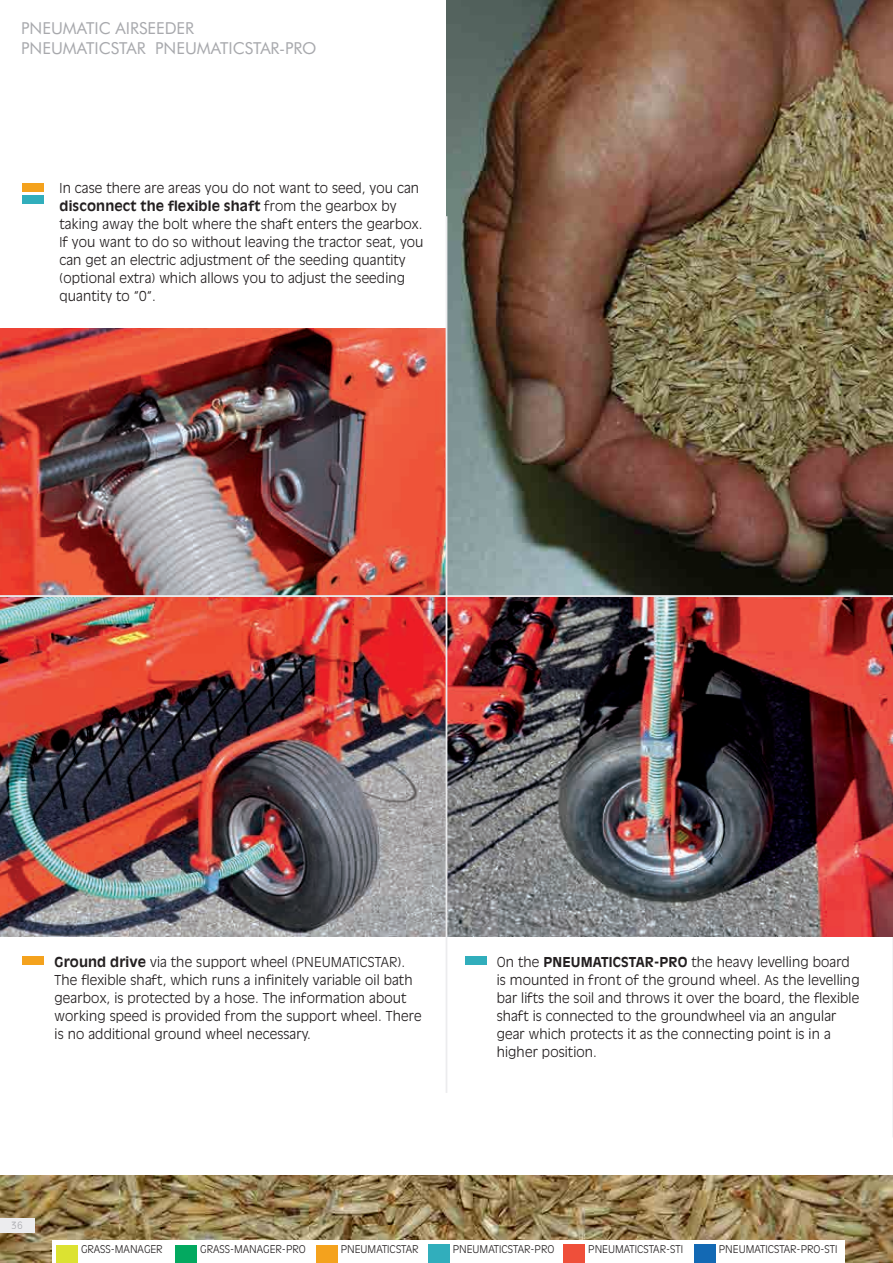
<style>
.page{position:relative;width:893px;height:1263px;background:#fff}
.page>*{position:absolute;margin:0;border:0;box-sizing:border-box;transform-origin:0 0}
.t1{font:16.5px/19.8px "Futura BT";color:#a8a9ad}
.t2{font:300 13.5px/18px "Antique Olive Std";letter-spacing:.01em;color:#231f20}
.t3{font:300 10.5px "Antique Olive Std";color:#231f20}
.t4{font:300 9.75px "Incised 901 BT";color:#a8a9ad}
.s1{font-weight:700}
</style>
<div class="page">
<img style="left:0;top:328px;width:446px;height:608px">
<img style="left:0;top:1175px;width:893px;height:88px">
<img style="left:446px;top:0;width:447px;height:936px">
<hr style="left:892px;top:827px;width:1px;height:310px;background:#ececee">
<hr style="left:446px;top:216px;width:1px;height:877px;background:#ececee">
<hr style="left:0;top:595px;width:893px;height:2px;background:#ececee">
<div style="left:0;top:1218px;width:34px;height:15px;background:#ececee"></div>
<div style="left:22px;top:196px;width:21px;height:8px;background:#31aebc"></div>
<div style="left:22px;top:183px;width:21px;height:8px;background:#f4a21d"></div>
<div style="left:465px;top:956px;width:21px;height:9px;background:#31aebc"></div>
<div style="left:22px;top:956px;width:22px;height:9px;background:#f4a21d"></div>
<div style="left:52px;top:1240px;width:793px;height:23px;background:#fff"></div>
<div style="left:56px;top:1245px;width:22px;height:18px;background:#dce231"></div>
<div style="left:175px;top:1245px;width:22px;height:18px;background:#03a960"></div>
<div style="left:316px;top:1245px;width:21px;height:18px;background:#f4a21d"></div>
<div style="left:428px;top:1245px;width:21px;height:18px;background:#31aebc"></div>
<div style="left:564px;top:1245px;width:21px;height:18px;background:#ef4f3a"></div>
<div style="left:694px;top:1245px;width:21px;height:18px;background:#1369b4"></div>
<p class="t1" style="left:21px;top:18px;width:297px">PNEUMATIC AIRSEEDER<br>PNEUMATICSTAR PNEUMATICSTAR-PRO</p>
<p class="t2" style="left:60px;top:179px;width:365px">In case there are areas you do not want to seed, you can <span class="s1">disconnect the flexible shaft</span> from the gearbox by taking away the bolt where the shaft enters the gearbox.<br>If you want to do so without leaving the tractor seat, you can get an electric adjustment of the seeding quantity (optional extra) which allows you to adjust the seeding quantity to “0“.</p>
<p class="t2" style="left:55px;top:953px;width:368px"><span class="s1">Ground drive</span> via the support wheel (PNEUMATICSTAR).<br>The flexible shaft, which runs a infinitely variable oil bath gearbox, is protected by a hose. The information about working speed is provided from the support wheel. There is no additional ground wheel necessary.</p>
<p class="t2" style="left:497px;top:953px;width:364px">On the <span class="s1">PNEUMATICSTAR-PRO</span> the heavy levelling board is mounted in front of the ground wheel. As the levelling bar lifts the soil and throws it over the board, the flexible shaft is connected to the groundwheel via an angular gear which protects it as the connecting point is in a higher position.</p>
<p class="t4" style="left:11px;top:1220px;width:13px">36</p>
<p class="t3" style="left:81px;top:1243px;width:83px">GRASS-MANAGER</p>
<p class="t3" style="left:200px;top:1243px;width:107px">GRASS-MANAGER-PRO</p>
<p class="t3" style="left:341px;top:1243px;width:79px">PNEUMATICSTAR</p>
<p class="t3" style="left:453px;top:1243px;width:103px">PNEUMATICSTAR-PRO</p>
<p class="t3" style="left:588px;top:1243px;width:96px">PNEUMATICSTAR-STI</p>
<p class="t3" style="left:719px;top:1243px;width:120px">PNEUMATICSTAR-PRO-STI</p>
</div>
